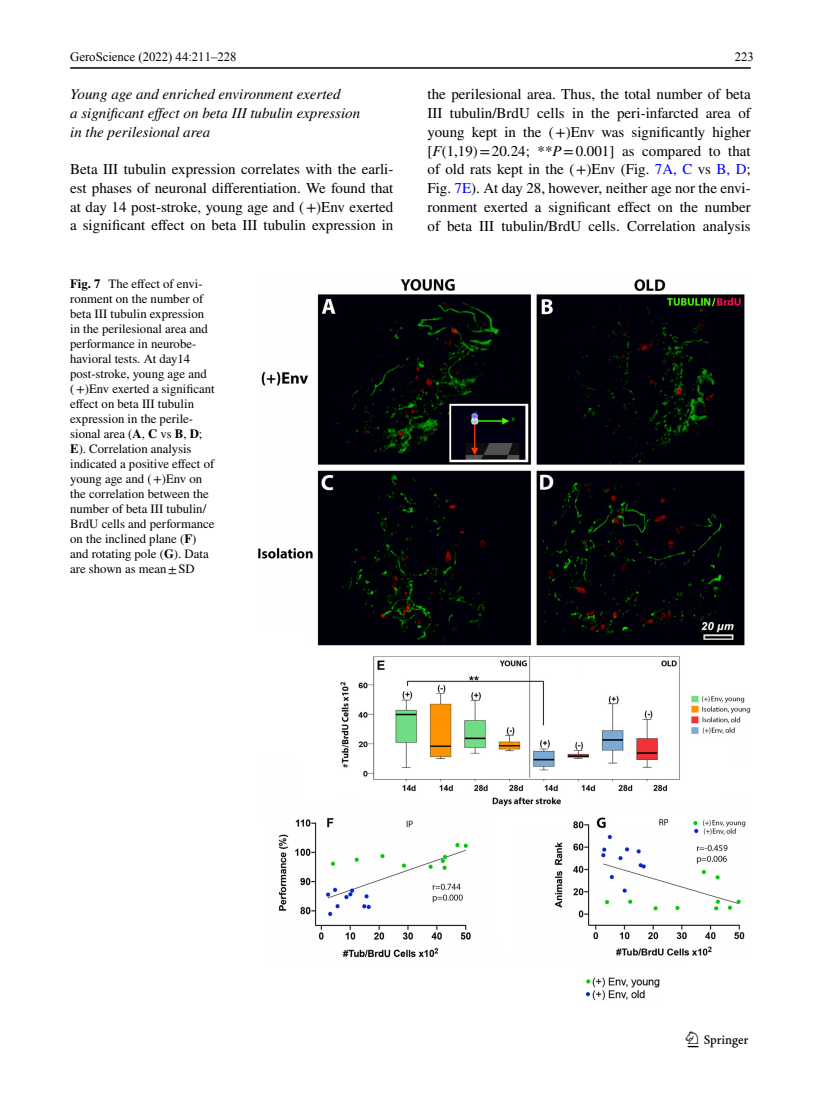
<style>
.page{position:relative;width:821px;height:1106px;background:#fff}
.page>*{position:absolute;margin:0;border:0;box-sizing:border-box;transform-origin:0 0}
.t1{font:22.5px "Springnew Regular 3";color:#000}
.t2{font:15px/18.8px "STIX";color:#000;text-align:justify}
.t3{font:italic 15px/18.8px "STIX";color:#000}
.t4{font:12.75px/15px "STIX";color:#000}
.t5{font:12.75px "Times New Roman";color:#000}
.s1{font-weight:700}
.s2{font-style:italic}
.s3{color:#00f}
</style>
<div class="page">
<hr style="left:70px;top:67px;width:680px;height:2px;background:#000">
<img style="left:258px;top:278px;width:492px;height:723px">
<p class="t5" style="left:70px;top:52px;width:168px">GeroScience (2022) 44:211–228</p>
<p class="t5" style="left:735px;top:52px;width:21px">223</p>
<p class="t3" style="left:70px;top:84px;width:291px">Young age and enriched environment exerted<br>a significant effect on beta III tubulin expression in the perilesional area</p>
<p class="t2" style="left:70px;top:161px;width:325px">Beta III tubulin expression correlates with the earli&shy;est phases of neuronal differentiation. We found that at day 14 post-stroke, young age and (+)Env exerted a significant effect on beta III tubulin expression in</p>
<p class="t4" style="left:70px;top:277px;width:146px"><span class="s1">Fig. 7</span> The effect of envi&shy;ronment on the number of beta III tubulin expression in the perilesional area and performance in neurobe&shy;havioral tests. At day14 post-stroke, young age and (+)Env exerted a significant effect on beta III tubulin expression in the perile&shy;sional area (<span class="s1">A</span>, <span class="s1">C</span> vs <span class="s1">B</span>, <span class="s1">D</span>;<br><span class="s1">E</span>). Correlation analysis indicated a positive effect of young age and (+)Env on the correlation between the number of beta III tubulin/<br>BrdU cells and performance on the inclined plane (<span class="s1">F</span>) and rotating pole (<span class="s1">G</span>). Data are shown as mean±SD</p>
<p class="t2" style="left:427px;top:86px;width:325px">the perilesional area. Thus, the total number of beta III tubulin/BrdU cells in the peri-infarcted area of young kept in the (+)Env was significantly higher [<span class="s2">F</span>(1,19)=20.24; **<span class="s2">P</span>=0.001] as compared to that of old rats kept in the (+)Env (Fig. <span class="s3">7A, C</span> vs <span class="s3">B, D</span>; Fig. <span class="s3">7E</span>). At day 28, however, neither age nor the envi&shy;ronment exerted a significant effect on the number of beta III tubulin/BrdU cells. Correlation analysis</p>
<h1 class="t1" style="left:687px;top:1031px;width:62px">1 3</h1>
</div>
